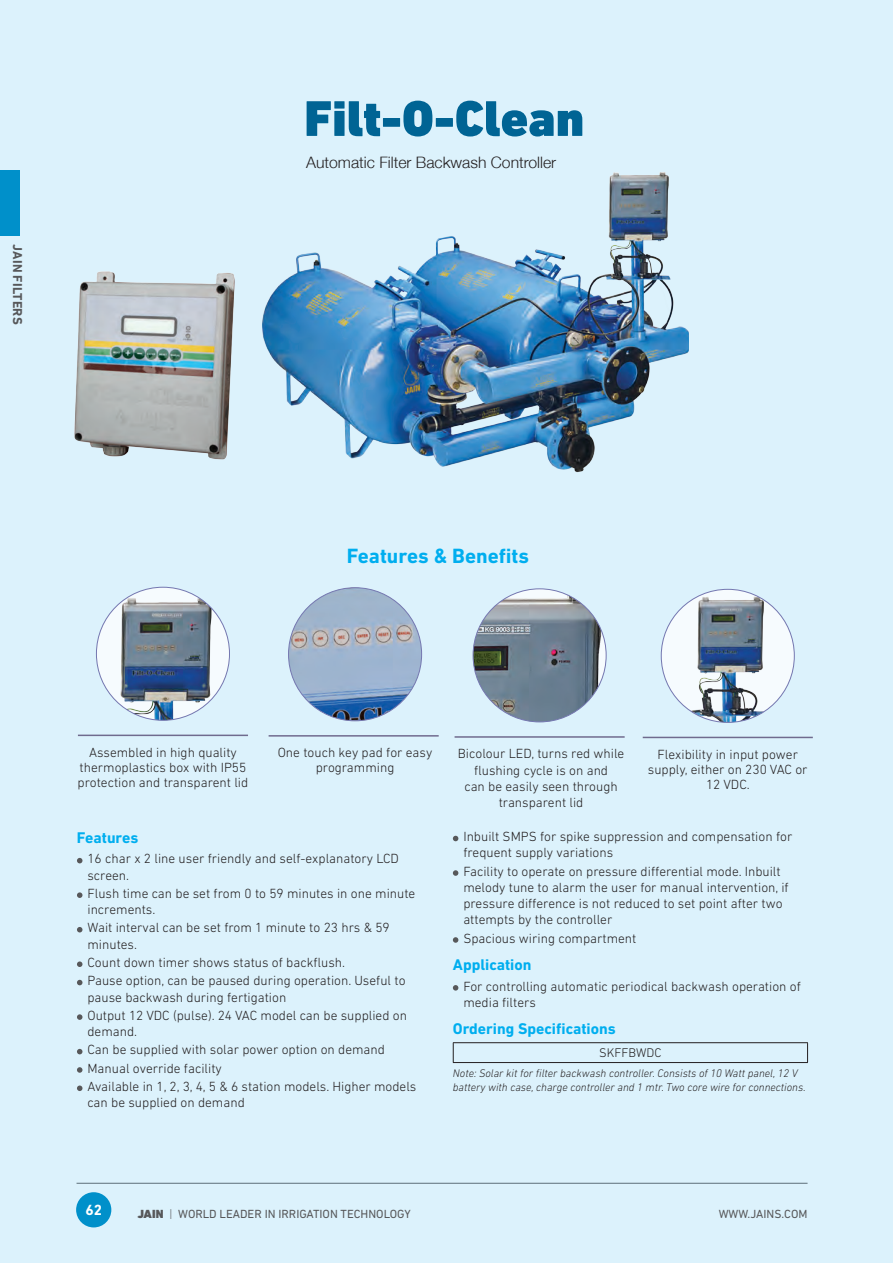
<style>
.page{position:relative;width:893px;height:1263px;background:#dcf2fc}
.page>*{position:absolute;margin:0;border:0;box-sizing:border-box;transform-origin:0 0}
.t1{font:900 51px "DIN Next LT Pro";color:#006494}
.t2{font:700 21px "DIN Next LT Pro";color:#00aeef}
.t3{font:700 15.75px "DIN Next LT Pro";color:#00aeef}
.t4{font:300 15.75px "Helvetica Neue";color:#231f20}
.t5{font:700 15px "DIN Next LT Pro";color:#fff}
.t6{font:300 13.5px/16.2px "DIN Next LT Pro";color:#231f20}
.t7{font:700 13.2px "DIN Next LT Pro";letter-spacing:.015em;color:#57585a}
.t8{font:300 12.75px "DIN Next LT Pro";color:#231f20}
.t9{font:12px "DIN Next LT Pro";color:#57585a}
.t10{font:italic 300 11.25px/13.5px "DIN Next LT Pro";color:#231f20}
.s1{font-weight:900}
.s2{font-weight:300}
</style>
<div class="page">
<svg style="left:77px;top:858px;width:5px;height:5px"></svg>
<svg style="left:77px;top:892px;width:5px;height:6px"></svg>
<svg style="left:77px;top:927px;width:5px;height:5px"></svg>
<svg style="left:77px;top:961px;width:5px;height:6px"></svg>
<svg style="left:77px;top:980px;width:5px;height:5px"></svg>
<svg style="left:77px;top:1014px;width:5px;height:6px"></svg>
<svg style="left:77px;top:1049px;width:5px;height:5px"></svg>
<svg style="left:77px;top:1067px;width:5px;height:6px"></svg>
<svg style="left:77px;top:1085px;width:5px;height:6px"></svg>
<svg style="left:453px;top:836px;width:5px;height:5px"></svg>
<svg style="left:453px;top:870px;width:5px;height:6px"></svg>
<svg style="left:453px;top:937px;width:5px;height:6px"></svg>
<svg style="left:453px;top:985px;width:5px;height:5px"></svg>
<hr style="left:453px;top:1042px;width:355px;height:1px;background:#231f20">
<svg style="left:453px;top:1043px;width:1px;height:19px"></svg>
<svg style="left:807px;top:1043px;width:1px;height:19px"></svg>
<hr style="left:453px;top:1062px;width:355px;height:1px;background:#231f20">
<img style="left:661px;top:594px;width:133px;height:128px">
<hr style="left:643px;top:737px;width:170px;height:1px;background:#706b8e">
<img style="left:96px;top:587px;width:133px;height:133px;border-radius:67px">
<hr style="left:78px;top:735px;width:170px;height:1px;background:#706b8e">
<img style="left:289px;top:588px;width:133px;height:133px;border-radius:67px">
<hr style="left:269px;top:735px;width:170px;height:2px;background:#706b8e">
<img style="left:473px;top:589px;width:133px;height:133px;border-radius:67px">
<hr style="left:455px;top:736px;width:170px;height:2px;background:#706b8e">
<img style="left:262px;top:172px;width:426px;height:301px">
<img style="left:74px;top:271px;width:161px;height:189px">
<div style="left:76px;top:1192px;width:35px;height:35px;background:#0090ca;border-radius:50%"></div>
<hr style="left:77px;top:1183px;width:730px;height:1px;background:#5c6f78">
<div style="left:0;top:170px;width:20px;height:66px;background:#0090ca"></div>
<p class="t7" style="left:25px;top:244px;width:50px;rotate:90deg">Jain Filters</p>
<p class="t7" style="left:25px;top:260px;width:66px;rotate:90deg">in lters</p>
<h1 class="t1" style="left:304px;top:88px;width:281px">Filt-O-Clean</h1>
<p class="t4" style="left:306px;top:153px;width:252px">Automatic Filter Backwash Controller</p>
<h2 class="t2" style="left:347px;top:544px;width:184px">Features &amp; Benefits</h2>
<p class="t6" style="left:78px;top:744px;width:172px;line-height:15px;text-align:center">Assembled in high quality thermoplastics box with IP55 protection and transparent lid</p>
<p class="t6" style="left:278px;top:745px;width:156px;line-height:15px;text-align:center">One touch key pad for easy programming</p>
<p class="t6" style="left:458px;top:746px;width:168px;text-align:center">Bicolour LED, turns red while flushing cycle is on and<br>can be easily seen through transparent lid</p>
<p class="t6" style="left:648px;top:747px;width:161px;line-height:15px;text-align:center">Flexibility in input power supply, either on 230 VAC or<br>12 VDC.</p>
<p class="t3" style="left:77px;top:828px;width:63px">Features</p>
<p class="t6" style="left:87px;top:850px;width:313px">16 char x 2 line user friendly and self-explanatory LCD screen.</p>
<p class="t6" style="left:87px;top:885px;width:329px">Flush time can be set from 0 to 59 minutes in one minute increments.</p>
<p class="t6" style="left:87px;top:920px;width:304px">Wait interval can be set from 1 minute to 23 hrs &amp; 59 minutes.</p>
<p class="t6" style="left:87px;top:953px;width:320px;line-height:18.3px">Count down timer shows status of backflush.<br>Pause option, can be paused during operation. Useful to</p>
<p class="t6" style="left:87px;top:988px;width:321px;line-height:18.3px">pause backwash during fertigation<br>Output 12 VDC (pulse). 24 VAC model can be supplied on</p>
<p class="t6" style="left:87px;top:1022px;width:330px;line-height:18.3px">demand.<br>Can be supplied with solar power option on demand Manual override facility<br>Available in 1, 2, 3, 4, 5 &amp; 6 station models. Higher models</p>
<p class="t6" style="left:87px;top:1094px;width:159px">can be supplied on demand</p>
<p class="t6" style="left:463px;top:828px;width:330px">Inbuilt SMPS for spike suppression and compensation for frequent supply variations</p>
<p class="t6" style="left:463px;top:863px;width:327px">Facility to operate on pressure differential mode. Inbuilt melody tune to alarm the user for manual intervention, if pressure difference is not reduced to set point after two attempts by the controller</p>
<p class="t6" style="left:463px;top:930px;width:175px">Spacious wiring compartment</p>
<p class="t3" style="left:453px;top:955px;width:80px">Application</p>
<p class="t6" style="left:463px;top:978px;width:339px">For controlling automatic periodical backwash operation of media filters</p>
<p class="t3" style="left:453px;top:1020px;width:164px">Ordering Specifications</p>
<p class="t8" style="left:599px;top:1045px;width:64px">SKFFBWDC</p>
<p class="t10" style="left:453px;top:1066px;width:354px">Note: Solar kit for filter backwash controller. Consists of 10 Watt panel, 12 V battery with case, charge controller and 1 mtr. Two core wire for connections.</p>
<p class="t5" style="left:85px;top:1201px;width:18px">62</p>
<p class="t9" style="left:719px;top:1207px;width:11px">WWW</p>
<p class="t9" style="left:137px;top:1207px;width:166px"><span class="s1">JAIN</span> <span class="s2">|</span> WORLD LEADEADER I N IRRIGATIO</p>
<p class="t9" style="left:299px;top:1207px;width:113px">GATION TECH NOLOGLOGY</p>
<p class="t9" style="left:354px;top:1207px;width:16px">CH</p>
<p class="t9" style="left:719px;top:1207px;width:11px">WW</p>
<p class="t9" style="left:763px;top:1207px;width:5px">I</p>
<p class="t9" style="left:748px;top:1207px;width:61px">.JAI NS.COMOM</p>
<p class="t9" style="left:209px;top:1207px;width:9px">D</p>
</div>
